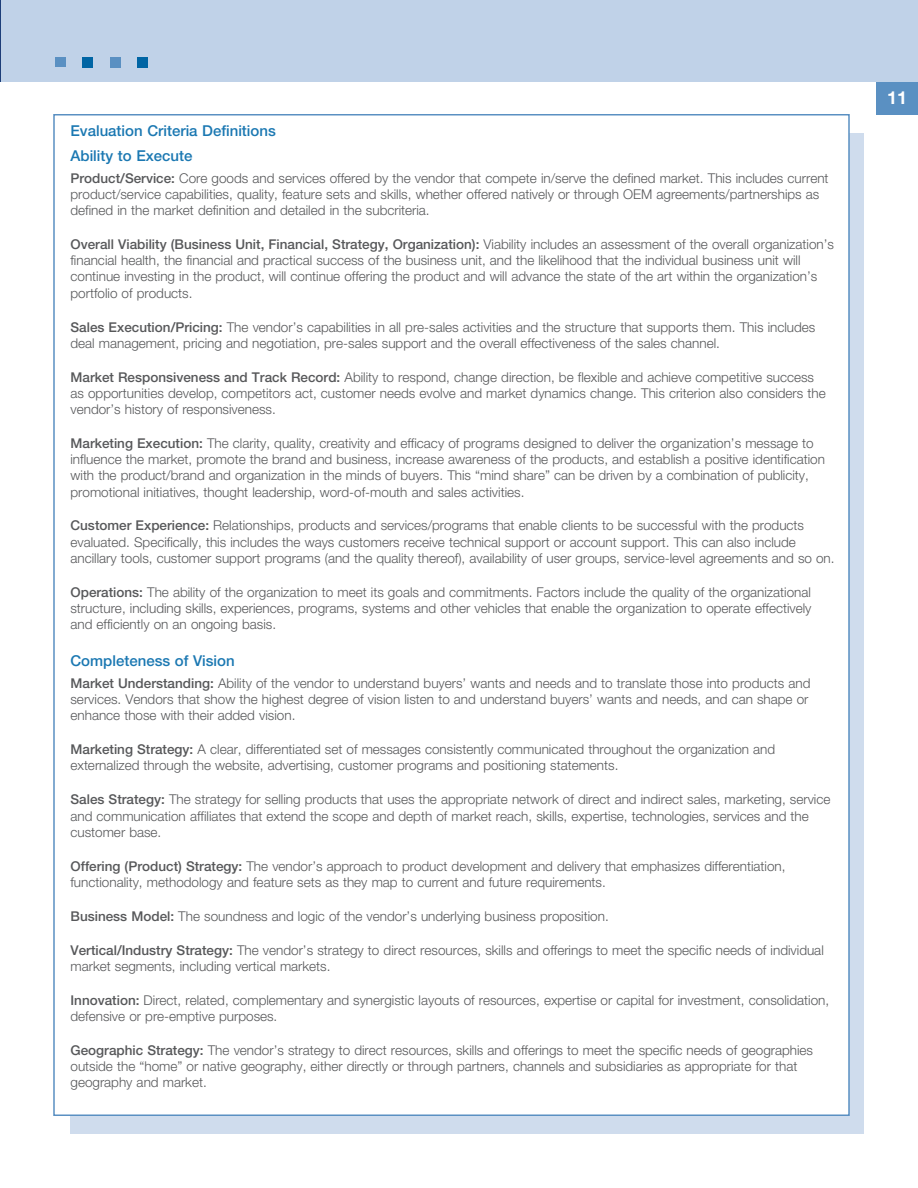
<style>
.page{position:relative;width:918px;height:1188px;background:#fff}
.page>*{position:absolute;margin:0;border:0;box-sizing:border-box;transform-origin:0 0}
.t1{font:700 18px "Helvetica Neue LT";color:#fff}
.subhead{font:500 15px "Helvetica Neue LT";color:#1b78b2}
.body{font:300 13.5px/16.2px "Helvetica Neue LT";color:#57585a}
.s1{font-weight:500}
</style>
<div class="page">
<div style="left:876px;top:79px;width:42px;height:36px;background:#5a90c2"></div>
<div style="left:0;top:0;width:918px;height:81px;background:#c0d2e8"></div>
<div style="left:55px;top:58px;width:10px;height:9px;background:#5a90c2"></div>
<div style="left:83px;top:57px;width:10px;height:11px;background:#0065a4"></div>
<div style="left:110px;top:57px;width:10px;height:11px;background:#5a90c2"></div>
<div style="left:138px;top:57px;width:10px;height:11px;background:#0065a4"></div>
<img style="left:0;top:0;width:1px;height:81px">
<div style="left:70px;top:133px;width:794px;height:1001px;background:#cfdced"></div>
<div style="left:53px;top:114px;width:797px;height:1002px;background:#fff;border:2px solid #5a90c2"></div>
<p class="subhead" style="left:70px;top:122px;width:207px">Evaluation Criteria Definitions</p>
<p class="subhead" style="left:70px;top:147px;width:123px">Ability to Execute</p>
<p class="body" style="left:70px;top:170px;width:760px"><span class="s1">Product/Service:</span> Core goods and services offered by the vendor that compete in/serve the defined market. This includes current product/service capabilities, quality, feature sets and skills, whether offered natively or through OEM agreements/partnerships as defined in the market definition and detailed in the subcriteria.</p>
<p class="body" style="left:70px;top:236px;width:765px"><span class="s1">Overall Viability (Business Unit, Financial, Strategy, Organization):</span> Viability includes an assessment of the overall organization’s financial health, the financial and practical success of the business unit, and the likelihood that the individual business unit will continue investing in the product, will continue offering the product and will advance the state of the art within the organization’s portfolio of products.</p>
<p class="body" style="left:70px;top:318px;width:746px"><span class="s1">Sales Execution/Pricing:</span> The vendor’s capabilities in all pre-sales activities and the structure that supports them. This includes deal management, pricing and negotiation, pre-sales support and the overall effectiveness of the sales channel.</p>
<p class="body" style="left:70px;top:368px;width:757px"><span class="s1">Market Responsiveness and Track Record:</span> Ability to respond, change direction, be flexible and achieve competitive success as opportunities develop, competitors act, customer needs evolve and market dynamics change. This criterion also considers the vendor’s history of responsiveness.</p>
<p class="body" style="left:70px;top:435px;width:756px"><span class="s1">Marketing Execution:</span> The clarity, quality, creativity and efficacy of programs designed to deliver the organization’s message to influence the market, promote the brand and business, increase awareness of the products, and establish a positive identification with the product/brand and organization in the minds of buyers. This “mind share” can be driven by a combination of publicity, promotional initiatives, thought leadership, word-of-mouth and sales activities.</p>
<p class="body" style="left:70px;top:517px;width:766px"><span class="s1">Customer Experience:</span> Relationships, products and services/programs that enable clients to be successful with the products evaluated. Specifically, this includes the ways customers receive technical support or account support. This can also include ancillary tools, customer support programs (and the quality thereof), availability of user groups, service-level agreements and so on.</p>
<p class="body" style="left:70px;top:584px;width:743px;text-align:justify"><span class="s1">Operations:</span> The ability of the organization to meet its goals and commitments. Factors include the quality of the organizational structure, including skills, experiences, programs, systems and other vehicles that enable the organization to operate effectively and efficiently on an ongoing basis.</p>
<p class="subhead" style="left:70px;top:652px;width:166px">Completeness of Vision</p>
<p class="body" style="left:70px;top:675px;width:741px"><span class="s1">Market Understanding:</span> Ability of the vendor to understand buyers’ wants and needs and to translate those into products and services. Vendors that show the highest degree of vision listen to and understand buyers’ wants and needs, and can shape or enhance those with their added vision.</p>
<p class="body" style="left:70px;top:741px;width:706px"><span class="s1">Marketing Strategy:</span> A clear, differentiated set of messages consistently communicated throughout the organization and externalized through the website, advertising, customer programs and positioning statements.</p>
<p class="body" style="left:70px;top:791px;width:761px"><span class="s1">Sales Strategy:</span> The strategy for selling products that uses the appropriate network of direct and indirect sales, marketing, service and communication affiliates that extend the scope and depth of market reach, skills, expertise, technologies, services and the customer base.</p>
<p class="body" style="left:70px;top:858px;width:717px"><span class="s1">Offering (Product) Strategy:</span> The vendor’s approach to product development and delivery that emphasizes differentiation, functionality, methodology and feature sets as they map to current and future requirements.</p>
<p class="body" style="left:70px;top:908px;width:540px"><span class="s1">Business Model:</span> The soundness and logic of the vendor’s underlying business proposition.</p>
<p class="body" style="left:70px;top:942px;width:755px"><span class="s1">Vertical/Industry Strategy:</span> The vendor’s strategy to direct resources, skills and offerings to meet the specific needs of individual market segments, including vertical markets.</p>
<p class="body" style="left:70px;top:992px;width:760px"><span class="s1">Innovation:</span> Direct, related, complementary and synergistic layouts of resources, expertise or capital for investment, consolidation, defensive or pre-emptive purposes.</p>
<p class="body" style="left:70px;top:1042px;width:744px"><span class="s1">Geographic Strategy:</span> The vendor’s strategy to direct resources, skills and offerings to meet the specific needs of geographies outside the “home” or native geography, either directly or through partners, channels and subsidiaries as appropriate for that geography and market.</p>
<h1 class="t1" style="left:887px;top:87px;width:22px">11</h1>
</div>
